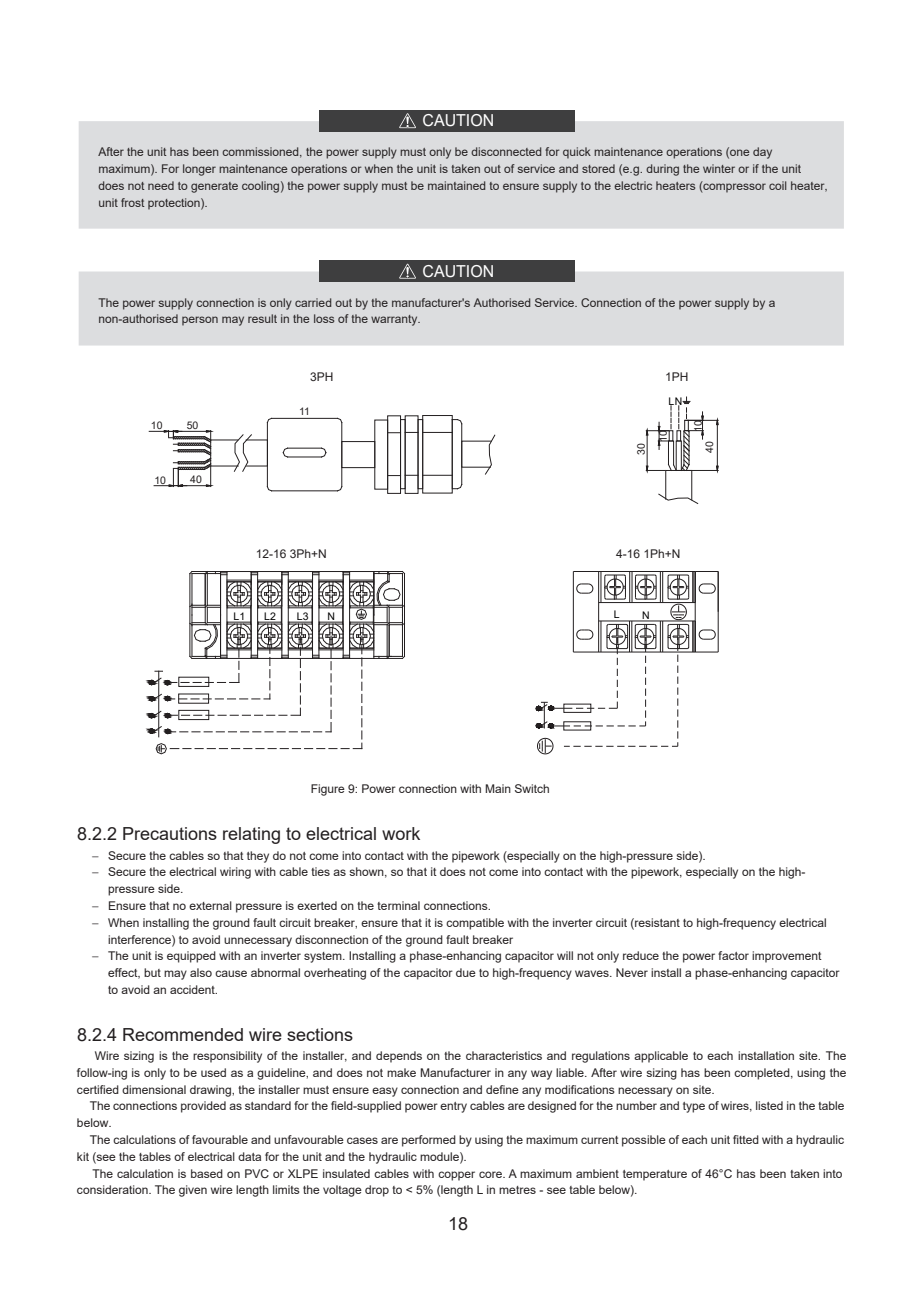
<style>
.page{position:relative;width:919px;height:1289px;background:#fff}
.page>*{position:absolute;margin:0;border:0;box-sizing:border-box;transform-origin:0 0}
.t1{font:18px "Arial";color:#231f20}
.t2{font:16.5px "Arial";color:#fff}
.t3{font:12px/16.8px "Arial";color:#231f20}
.t4{font:10.5px "Arial";color:#231f20}
.t5{font:10.5px "Arial";color:#030303}
</style>
<div class="page">
<svg style="left:147px;top:571px;width:258px;height:183px"></svg>
<hr style="left:717px;top:571px;width:1px;height:81px;background:#231f20">
<hr style="left:692px;top:621px;width:1px;height:31px;background:#231f20">
<hr style="left:695px;top:571px;width:1px;height:81px;background:#231f20">
<hr style="left:598px;top:571px;width:1px;height:81px;background:#231f20">
<hr style="left:573px;top:571px;width:1px;height:81px;background:#231f20">
<hr style="left:573px;top:571px;width:122px;height:1px;background:#231f20">
<hr style="left:598px;top:602px;width:97px;height:1px;background:#231f20">
<hr style="left:598px;top:620px;width:97px;height:1px;background:#231f20">
<hr style="left:600px;top:571px;width:1px;height:31px;background:#231f20">
<hr style="left:662px;top:571px;width:1px;height:31px;background:#231f20">
<hr style="left:660px;top:571px;width:1px;height:31px;background:#231f20">
<hr style="left:629px;top:571px;width:1px;height:31px;background:#231f20">
<hr style="left:631px;top:571px;width:1px;height:31px;background:#231f20">
<hr style="left:692px;top:571px;width:1px;height:31px;background:#231f20">
<svg style="left:696px;top:651px;width:22px;height:1px"></svg>
<svg style="left:698px;top:629px;width:17px;height:11px"></svg>
<svg style="left:695px;top:571px;width:23px;height:40px"></svg>
<hr style="left:573px;top:651px;width:122px;height:1px;background:#231f20">
<svg style="left:536px;top:574px;width:153px;height:180px"></svg>
<hr style="left:341px;top:422px;width:1px;height:64px;background:#231f20">
<svg style="left:337px;top:486px;width:5px;height:5px"></svg>
<hr style="left:271px;top:490px;width:66px;height:1px;background:#231f20">
<svg style="left:267px;top:486px;width:5px;height:5px"></svg>
<hr style="left:267px;top:422px;width:1px;height:64px;background:#231f20">
<hr style="left:271px;top:418px;width:66px;height:1px;background:#231f20">
<svg style="left:321px;top:447px;width:5px;height:10px"></svg>
<hr style="left:287px;top:457px;width:34px;height:1px;background:#231f20">
<svg style="left:283px;top:447px;width:5px;height:10px"></svg>
<hr style="left:287px;top:448px;width:34px;height:1px;background:#231f20">
<div style="left:341px;top:441px;width:34px;height:27px;border:1px solid #231f20"></div>
<div style="left:387px;top:415px;width:13px;height:78px;border:1px solid #231f20"></div>
<div style="left:400px;top:419px;width:5px;height:70px;border:1px solid #231f20"></div>
<div style="left:405px;top:415px;width:13px;height:78px;border:1px solid #231f20"></div>
<div style="left:418px;top:419px;width:5px;height:70px;border:1px solid #231f20"></div>
<div style="left:422px;top:415px;width:30px;height:78px;border:1px solid #231f20"></div>
<svg style="left:387px;top:432px;width:31px;height:1px"></svg>
<svg style="left:387px;top:475px;width:31px;height:1px"></svg>
<hr style="left:422px;top:432px;width:30px;height:1px;background:#231f20">
<hr style="left:422px;top:475px;width:30px;height:1px;background:#231f20">
<svg style="left:452px;top:419px;width:43px;height:70px"></svg>
<svg style="left:234px;top:434px;width:18px;height:38px"></svg>
<svg style="left:149px;top:430px;width:64px;height:57px"></svg>
<hr style="left:685px;top:420px;width:33px;height:1px;background:#231f20">
<hr style="left:686px;top:470px;width:32px;height:1px;background:#231f20">
<hr style="left:717px;top:424px;width:1px;height:42px;background:#231f20">
<svg style="left:646px;top:397px;width:57px;height:107px"></svg>
<div style="left:79px;top:121px;width:764px;height:108px;background:#dcdddf"></div>
<div style="left:319px;top:110px;width:255px;height:21px;background:#3e3e3f"></div>
<svg style="left:399px;top:113px;width:17px;height:15px"></svg>
<div style="left:79px;top:271px;width:764px;height:74px;background:#dcdddf"></div>
<div style="left:319px;top:260px;width:255px;height:22px;background:#3e3e3f"></div>
<svg style="left:399px;top:264px;width:17px;height:14px"></svg>
<h2 class="t2" style="left:422px;top:109px;width:73px">CAUTION</h2>
<p class="t3" style="left:98px;top:143px;width:731px">After the unit has been commissioned, the power supply must only be disconnected for quick maintenance operations (one day maximum). For longer maintenance operations or when the unit is taken out of service and stored (e.g. during the winter or if the unit does not need to generate cooling) the power supply must be maintained to ensure supply to the electric heaters (compressor coil heater, unit frost protection).</p>
<h2 class="t2" style="left:422px;top:260px;width:73px">CAUTION</h2>
<p class="t3" style="left:98px;top:294px;width:678px">The power supply connection is only carried out by the manufacturer's Authorised Service. Connection of the power supply by a non-authorised person may result in the loss of the warranty.</p>
<p class="t4" style="left:151px;top:418px;width:13px">10</p>
<p class="t4" style="left:187px;top:418px;width:13px">50</p>
<p class="t4" style="left:154px;top:472px;width:13px">10</p>
<p class="t4" style="left:190px;top:472px;width:13px">40</p>
<p class="t3" style="left:310px;top:368px;width:25px">3PH</p>
<p class="t4" style="left:299px;top:404px;width:12px">11</p>
<p class="t3" style="left:256px;top:545px;width:73px">12-16 3Ph+N</p>
<p class="t5" style="left:233px;top:609px;width:13px">L1</p>
<p class="t5" style="left:264px;top:609px;width:13px">L2</p>
<p class="t5" style="left:327px;top:609px;width:9px">N</p>
<p class="t5" style="left:297px;top:609px;width:13px">L3</p>
<p class="t3" style="left:311px;top:780px;width:240px">Figure 9: Power connection with Main Switch</p>
<p class="t4" style="left:633px;top:454px;width:13px;rotate:-90deg">30</p>
<p class="t3" style="left:665px;top:368px;width:25px">1PH</p>
<p class="t5" style="left:668px;top:394px;width:15px">LN</p>
<p class="t4" style="left:656px;top:442px;width:13px;rotate:-90deg">10</p>
<p class="t4" style="left:690px;top:432px;width:13px;rotate:-90deg">10</p>
<p class="t4" style="left:702px;top:452px;width:13px;rotate:-90deg">40</p>
<p class="t3" style="left:616px;top:545px;width:66px">4-16 1Ph+N</p>
<p class="t5" style="left:613px;top:607px;width:7px">L</p>
<p class="t5" style="left:642px;top:607px;width:9px">N</p>
<h1 class="t1" style="left:77px;top:821px;width:345px">8.2.2 Precautions relating to electrical work</h1>
<p class="t3" style="left:92px;top:847px;width:615px">− Secure the cables so that they do not come into contact with the pipework (especially on the high-pressure side).</p>
<p class="t3" style="left:92px;top:863px;width:714px">− Secure the electrical wiring with cable ties as shown, so that it does not come into contact with the pipework, especially on the high-</p>
<p class="t3" style="left:108px;top:880px;width:77px">pressure side.</p>
<p class="t3" style="left:92px;top:897px;width:400px">− Ensure that no external pressure is exerted on the terminal connections.</p>
<p class="t3" style="left:92px;top:914px;width:736px">− When installing the ground fault circuit breaker, ensure that it is compatible with the inverter circuit (resistant to high-frequency electrical</p>
<p class="t3" style="left:108px;top:931px;width:406px">interference) to avoid unnecessary disconnection of the ground fault breaker</p>
<p class="t3" style="left:92px;top:947px;width:730px">− The unit is equipped with an inverter system. Installing a phase-enhancing capacitor will not only reduce the power factor improvement</p>
<p class="t3" style="left:108px;top:964px;width:733px">effect, but may also cause abnormal overheating of the capacitor due to high-frequency waves. Never install a phase-enhancing capacitor</p>
<p class="t3" style="left:108px;top:981px;width:112px">to avoid an accident.</p>
<h1 class="t1" style="left:77px;top:1021px;width:278px">8.2.4 Recommended wire sections</h1>
<p class="t3" style="left:77px;top:1047px;width:770px;text-align:justify;text-indent:18px">Wire sizing is the responsibility of the installer, and depends on the characteristics and regulations applicable to each installation site. The follow-ing is only to be used as a guideline, and does not make Manufacturer in any way liable. After wire sizing has been completed, using the certified dimensional drawing, the installer must ensure easy connection and define any modifications necessary on site.</p>
<p class="t3" style="left:77px;top:1097px;width:768px;text-indent:13px">The connections provided as standard for the field-supplied power entry cables are designed for the number and type of wires, listed in the table below.</p>
<p class="t3" style="left:77px;top:1131px;width:768px;text-indent:13px">The calculations of favourable and unfavourable cases are performed by using the maximum current possible of each unit fitted with a hydraulic kit (see the tables of electrical data for the unit and the hydraulic module).</p>
<p class="t3" style="left:77px;top:1164px;width:766px;text-indent:15px">The calculation is based on PVC or XLPE insulated cables with copper core. A maximum ambient temperature of 46°C has been taken into consideration. The given wire length limits the voltage drop to &lt; 5% (length L in metres - see table below).</p>
<h1 class="t1" style="left:448px;top:1210px;width:22px">18</h1>
</div>
